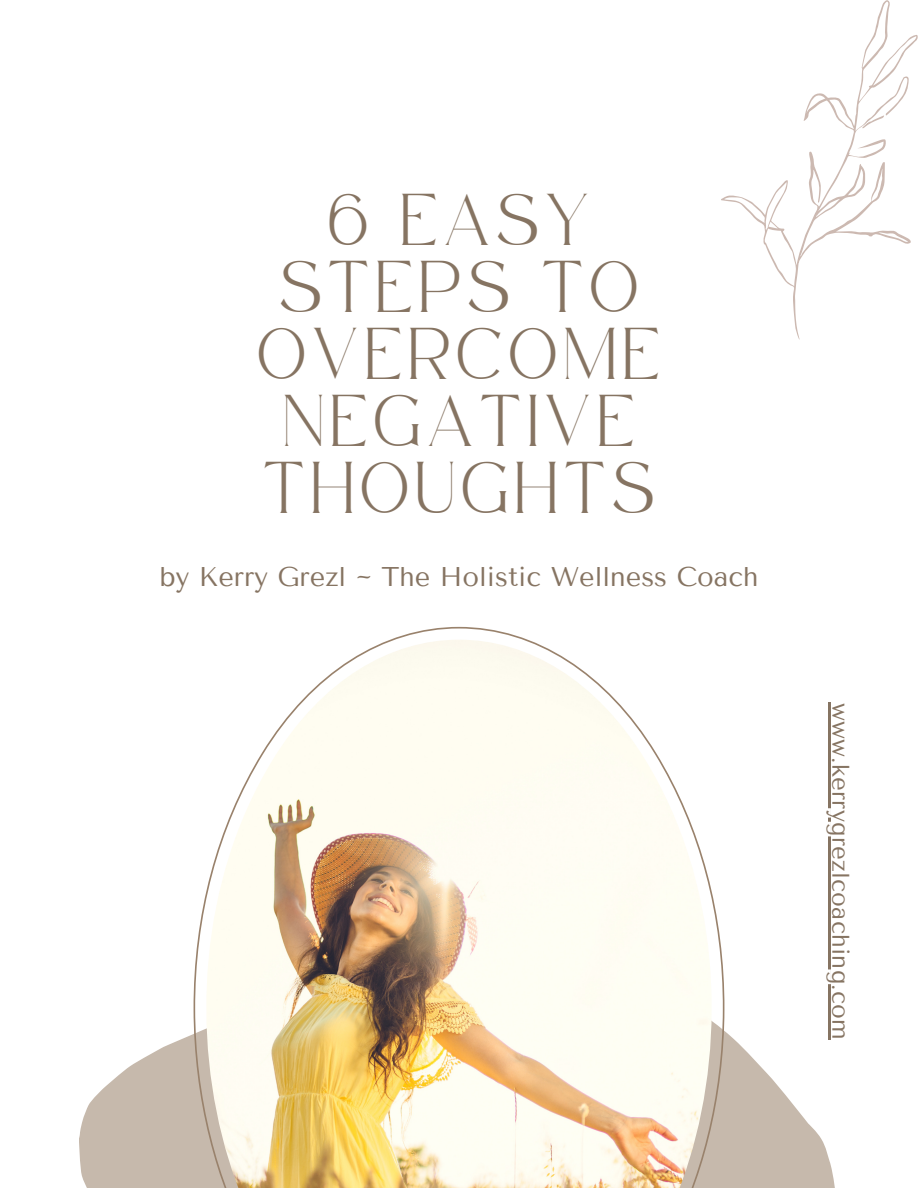
<style>
.page{position:relative;width:918px;height:1188px;background:#fff}
.page>*{position:absolute;margin:0;border:0;box-sizing:border-box;transform-origin:0 0}
.t1{font:35.7px/67.1px "Safira March";letter-spacing:.2em;color:#867462;text-align:center}
.t2{font:27px "Tenor Sans";color:#867462}
.t3{font:24px "Tenor Sans";letter-spacing:.01em;color:#867462}
</style>
<div class="page">
<svg style="left:79px;top:938px;width:756px;height:250px"></svg>
<img style="left:192px;top:640px;width:534px;height:548px">
<svg style="left:721px;top:0;width:197px;height:340px"></svg>
<hr style="left:828px;top:703px;width:2px;height:337px;background:#867462">
<h1 class="t1" style="left:258px;top:199px;width:403px">6 EASY<br>STEPS TO<br>OVERCOME<br>NEGATIVE<br>THOUGHTS</h1>
<p class="t2" style="left:159px;top:561px;width:601px">by Kerry Grezl ~ The Holistic Wellness Coach</p>
<p class="t3" style="left:855px;top:703px;width:339px;rotate:90deg">www.kerrygrezlcoaching.com</p>
</div>
